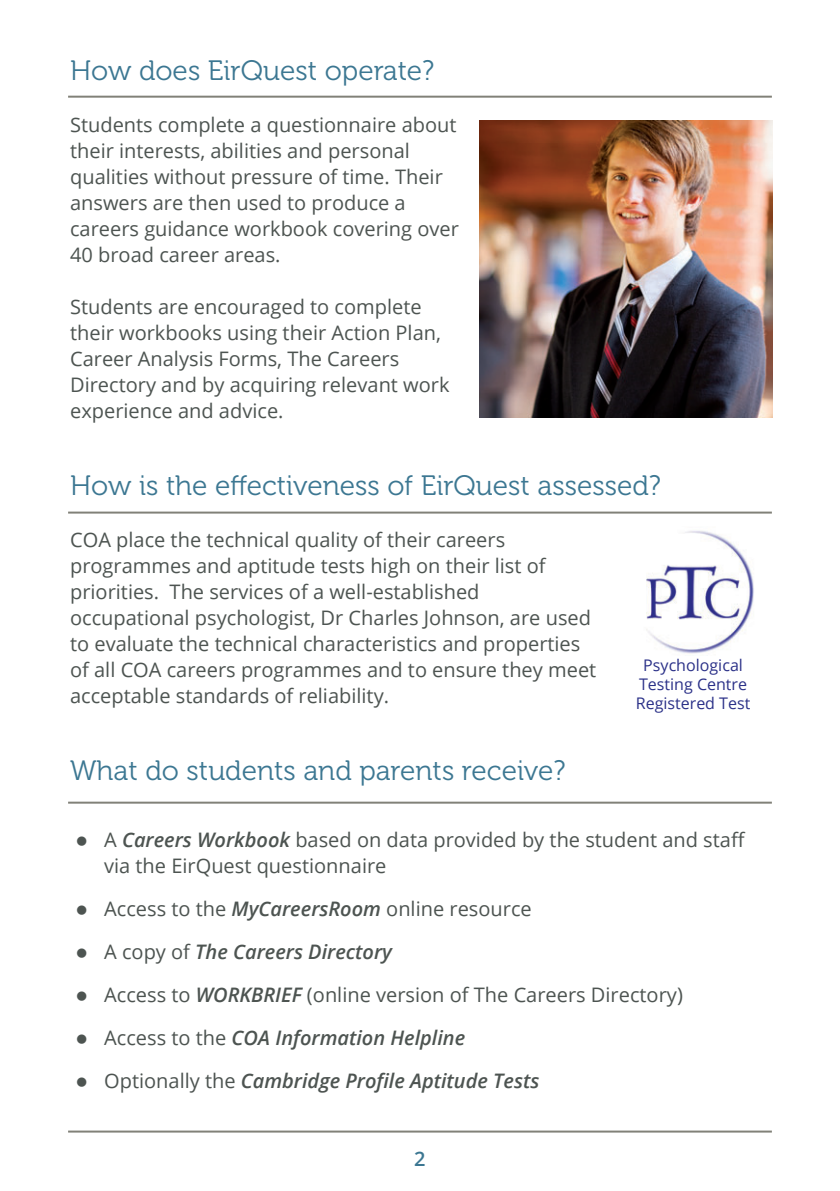
<style>
.page{position:relative;width:840px;height:1191px;background:#fff}
.page>*{position:absolute;margin:0;border:0;box-sizing:border-box;transform-origin:0 0}
.t1{font:28px "Museo 300";color:#3c7792}
.Normal_-_Bullets{font:20px/26px "Open Sans";color:#4d5451}
.Normal_-_Bullets-2{font:italic 600 20px "Open Sans";color:#4d5451}
.Page_Number{font:600 20px "Open Sans";color:#3c7792}
.t2{font:16px/19.2px "Open Sans";color:#2b3188}
.s1{font-weight:600;font-style:italic}
.s2{font-weight:400;font-style:normal}
</style>
<div class="page">
<img style="left:646px;top:531px;width:108px;height:123px">
<hr style="left:68px;top:96px;width:703px;height:2px;background:#818178">
<hr style="left:68px;top:511px;width:703px;height:2px;background:#818178">
<hr style="left:68px;top:801px;width:703px;height:2px;background:#818178">
<hr style="left:68px;top:1130px;width:703px;height:2px;background:#818178">
<img style="left:479px;top:121px;width:293px;height:296px">
<p class="t1" style="left:70px;top:55px;width:365px">How does EirQuest operate?</p>
<p class="Normal_-_Bullets" style="left:70px;top:111px;width:390px">Students complete a questionnaire about their interests, abilities and personal qualities without pressure of time. Their answers are then used to produce a careers guidance workbook covering over 40 broad career areas.</p>
<p class="Normal_-_Bullets" style="left:70px;top:293px;width:381px">Students are encouraged to complete their workbooks using their Action Plan, Career Analysis Forms, The Careers Directory and by acquiring relevant work experience and advice.</p>
<p class="t1" style="left:70px;top:470px;width:592px">How is the effectiveness of EirQuest assessed?</p>
<p class="Normal_-_Bullets" style="left:70px;top:526px;width:527px">COA place the technical quality of their careers programmes and aptitude tests high on their list of priorities. The services of a well-established occupational psychologist, Dr Charles Johnson, are used to evaluate the technical characteristics and properties of all COA careers programmes and to ensure they meet acceptable standards of reliability.</p>
<p class="t2" style="left:638px;top:654px;width:109px">Psychological<br>Testing Centre</p>
<p class="t2" style="left:635px;top:693px;width:116px">Registered Test</p>
<p class="t1" style="left:70px;top:755px;width:496px">What do students and parents receive?</p>
<p class="Normal_-_Bullets" style="left:104px;top:826px;width:641px;text-indent:-28px">● A <span class="s1">Careers Workbook</span> based on data provided by the student and staff via the EirQuest questionnaire</p>
<p class="Normal_-_Bullets" style="left:76px;top:895px;width:457px">● Access to the <span class="s1">MyCareersRoom</span> online resource</p>
<p class="Normal_-_Bullets-2" style="left:76px;top:938px;width:317px">● <span class="s2">A copy of</span> The Careers Directory</p>
<p class="Normal_-_Bullets" style="left:76px;top:981px;width:608px">● Access to <span class="s1">WORKBRIEF</span> (online version of The Careers Directory)</p>
<p class="Normal_-_Bullets-2" style="left:76px;top:1024px;width:391px">● <span class="s2">Access to the</span> COA Information Helpline</p>
<p class="Normal_-_Bullets-2" style="left:76px;top:1067px;width:465px">● <span class="s2">Optionally the</span> Cambridge Profile Aptitude Tests</p>
<p class="Page_Number" style="left:414px;top:1145px;width:13px">2</p>
</div>
